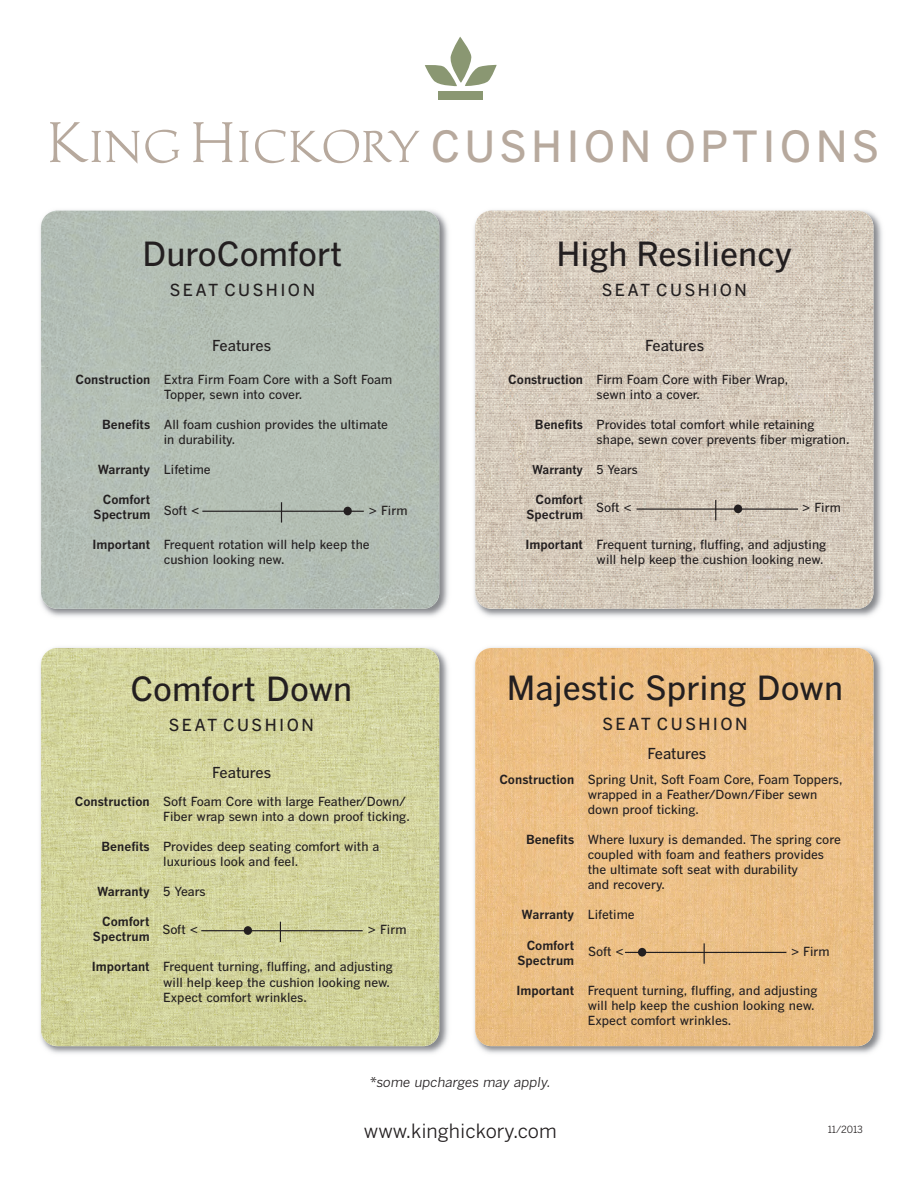
<style>
.page{position:relative;width:918px;height:1188px;background:#fff}
.page>*{position:absolute;margin:0;border:0;box-sizing:border-box;transform-origin:0 0}
.t1{font:500 42.6px "Benton Gothic";letter-spacing:.095em;color:#b7a99d}
.t2{font:500 33px "Benton Gothic";color:#231f20}
.t3{font:19.5px "Benton Gothic";color:#231f20}
.t4{font:500 16.5px "Benton Gothic";letter-spacing:.15em;color:#231f20}
.t5{font:500 15px "Benton Gothic";letter-spacing:-.01em;color:#231f20}
.t6{font:italic 13.5px "Benton Gothic";color:#231f20}
.t7{font:500 12.45px/15px "Benton Gothic";color:#231f20}
.t8{font:700 12.45px/15px "Benton Gothic";color:#231f20;text-align:right}
.t9{font:700 12px "Benton Gothic";letter-spacing:-.005em;color:#231f20}
.t10{font:9.9px "Benton Gothic";color:#231f20}
.s1{font-family:"Michelangelo BQ";font-weight:400;font-size:56.1px}
.s2{font-weight:700}
.s3{font-weight:500}
</style>
<div class="page">
<img style="left:40px;top:210px;width:409px;height:407px">
<img style="left:41px;top:211px;width:398px;height:398px;border-radius:16px">
<img style="left:474px;top:210px;width:409px;height:407px">
<img style="left:475px;top:211px;width:398px;height:398px;border-radius:16px">
<img style="left:474px;top:647px;width:409px;height:407px">
<img style="left:475px;top:648px;width:398px;height:398px;border-radius:16px">
<img style="left:40px;top:647px;width:409px;height:407px">
<img style="left:41px;top:648px;width:398px;height:398px;border-radius:16px">
<hr style="left:201px;top:930px;width:162px;height:1px;background:#231f20">
<svg style="left:280px;top:922px;width:1px;height:20px"></svg>
<div style="left:244px;top:926px;width:8px;height:9px;background:#231f20;border-radius:50%"></div>
<hr style="left:625px;top:952px;width:161px;height:1px;background:#231f20">
<svg style="left:704px;top:943px;width:1px;height:21px"></svg>
<div style="left:638px;top:948px;width:8px;height:9px;background:#231f20;border-radius:50%"></div>
<hr style="left:637px;top:508px;width:161px;height:2px;background:#231f20">
<svg style="left:715px;top:500px;width:1px;height:20px"></svg>
<div style="left:734px;top:505px;width:8px;height:8px;background:#231f20;border-radius:50%"></div>
<hr style="left:202px;top:511px;width:162px;height:1px;background:#231f20">
<svg style="left:281px;top:502px;width:1px;height:21px"></svg>
<div style="left:344px;top:507px;width:8px;height:8px;background:#231f20;border-radius:50%"></div>
<svg style="left:425px;top:37px;width:72px;height:50px"></svg>
<div style="left:439px;top:91px;width:44px;height:8px;background:#8a9772"></div>
<h1 class="t1" style="left:49px;top:122px;width:832px"><span class="s1">King Hickory</span> CUSHION OPTIONS</h1>
<h2 class="t2" style="left:143px;top:236px;width:201px">DuroComfort</h2>
<h3 class="t4" style="left:170px;top:281px;width:147px">SEAT CUSHION</h3>
<h2 class="t2" style="left:557px;top:235px;width:237px">High Resiliency</h2>
<h3 class="t4" style="left:602px;top:280px;width:147px">SEAT CUSHION</h3>
<p class="t5" style="left:212px;top:337px;width:60px">Features</p>
<p class="t5" style="left:645px;top:337px;width:60px">Features</p>
<p class="t7" style="left:75px;top:372px;width:318px;text-align:center"><span class="s2">Construction</span> Extra Firm Foam Core with a Soft Foam<br>Topper, sewn into cover.</p>
<p class="t7" style="left:164px;top:417px;width:226px;text-indent:-62px"><span class="s2">Benefits</span> All foam cushion provides the ultimate in durability.</p>
<p class="t8" style="left:98px;top:462px;width:115px">Warranty <span class="s3">Lifetime</span></p>
<p class="t8" style="left:94px;top:492px;width:58px">Comfort<br>Spectrum</p>
<p class="t7" style="left:164px;top:538px;width:207px;text-indent:-71px"><span class="s2">Important</span> Frequent rotation will help keep the cushion looking new.</p>
<p class="t7" style="left:164px;top:503px;width:37px">Soft &lt;</p>
<p class="t7" style="left:369px;top:503px;width:40px">&gt; Firm</p>
<h2 class="t2" style="left:130px;top:670px;width:224px">Comfort Down</h2>
<h3 class="t4" style="left:169px;top:716px;width:147px">SEAT CUSHION</h3>
<p class="t5" style="left:212px;top:764px;width:60px">Features</p>
<p class="t7" style="left:75px;top:794px;width:336px;text-align:right"><span class="s2">Construction</span> Soft Foam Core with large Feather/Down/<br>Fiber wrap sewn into a down proof ticking.</p>
<p class="t7" style="left:163px;top:839px;width:218px;text-indent:-62px"><span class="s2">Benefits</span> Provides deep seating comfort with a luxurious look and feel.</p>
<p class="t8" style="left:97px;top:884px;width:110px">Warranty <span class="s3">5 Years</span></p>
<p class="t8" style="left:93px;top:914px;width:58px">Comfort<br>Spectrum</p>
<p class="t7" style="left:163px;top:960px;width:231px;text-indent:-71px"><span class="s2">Important</span> Frequent turning, fluffing, and adjusting will help keep the cushion looking new.<br>Expect comfort wrinkles.</p>
<p class="t7" style="left:162px;top:922px;width:37px">Soft &lt;</p>
<p class="t7" style="left:368px;top:922px;width:40px">&gt; Firm</p>
<p class="t7" style="left:508px;top:372px;width:281px;text-align:center"><span class="s2">Construction</span> Firm Foam Core with Fiber Wrap, sewn into a cover.</p>
<p class="t7" style="left:597px;top:417px;width:254px;text-indent:-62px"><span class="s2">Benefits</span> Provides total comfort while retaining shape, sewn cover prevents fiber migration.</p>
<p class="t9" style="left:532px;top:463px;width:107px">Warranty <span class="s3">5 Years</span></p>
<p class="t8" style="left:526px;top:492px;width:58px">Comfort<br>Spectrum</p>
<p class="t7" style="left:525px;top:538px;width:303px;text-align:right"><span class="s2">Important</span> Frequent turning, fluffing, and adjusting will help keep the cushion looking new.</p>
<p class="t7" style="left:596px;top:501px;width:37px">Soft &lt;</p>
<p class="t7" style="left:802px;top:501px;width:40px">&gt; Firm</p>
<h2 class="t2" style="left:507px;top:669px;width:338px">Majestic Spring Down</h2>
<h3 class="t4" style="left:602px;top:715px;width:147px">SEAT CUSHION</h3>
<p class="t5" style="left:648px;top:745px;width:60px">Features</p>
<p class="t7" style="left:588px;top:772px;width:256px;text-indent:-88px"><span class="s2">Construction</span> Spring Unit, Soft Foam Core, Foam Toppers, wrapped in a Feather/Down/Fiber sewn down proof ticking.</p>
<p class="t7" style="left:588px;top:832px;width:255px;text-indent:-62px"><span class="s2">Benefits</span> Where luxury is demanded. The spring core coupled with foam and feathers provides the ultimate soft seat with durability<br>and recovery.</p>
<p class="t8" style="left:522px;top:908px;width:115px">Warranty <span class="s3">Lifetime</span></p>
<p class="t8" style="left:517px;top:938px;width:58px">Comfort<br>Spectrum</p>
<p class="t7" style="left:588px;top:983px;width:231px;text-indent:-71px"><span class="s2">Important</span> Frequent turning, fluffing, and adjusting will help keep the cushion looking new.<br>Expect comfort wrinkles.</p>
<p class="t7" style="left:588px;top:945px;width:37px">Soft &lt;</p>
<p class="t7" style="left:791px;top:945px;width:40px">&gt; Firm</p>
<p class="t6" style="left:370px;top:1074px;width:183px">*some upcharges may apply.</p>
<h3 class="t3" style="left:364px;top:1120px;width:194px">www.kinghickory.com</h3>
<p class="t10" style="left:828px;top:1124px;width:37px">11/2013</p>
</div>
